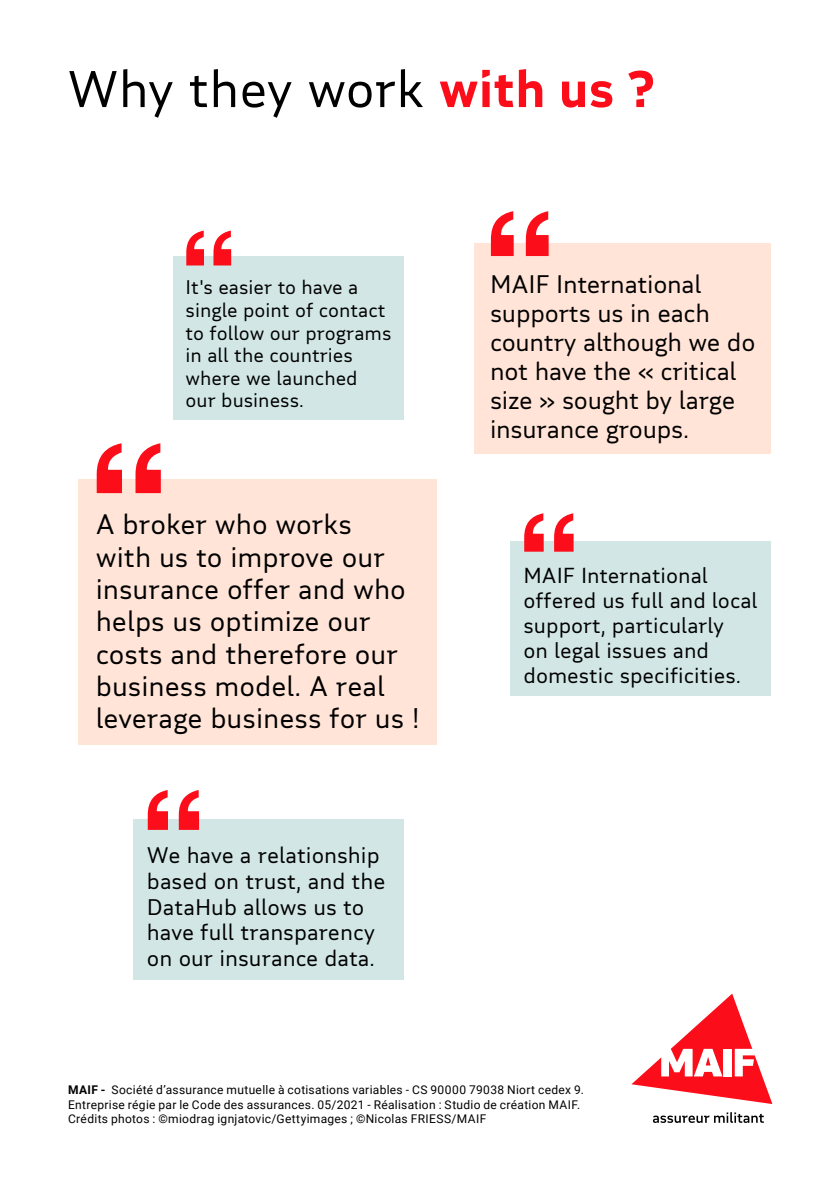
<style>
.page{position:relative;width:840px;height:1191px;background:#fff}
.page>*{position:absolute;margin:0;border:0;box-sizing:border-box;transform-origin:0 0}
.t1{font:50px "MAIF";color:#000}
.t2{font:26.8px/32.2px "MAIF";color:#000}
.t3{font:24.2px/29px "MAIF";letter-spacing:-.01em;color:#000}
.t4{font:21.6px/25.8px "MAIF";color:#000}
.t5{font:20.6px/24.8px "MAIF";color:#000}
.t6{font:18.8px/22.6px "MAIF";color:#000}
.t7{font:12px/14.4px "Roboto";letter-spacing:.025em;color:#000}
.s1{font-weight:700;color:#fc0d1a}
.s2{font-weight:700}
</style>
<div class="page">
<svg style="left:631px;top:993px;width:141px;height:111px"></svg>
<svg style="left:653px;top:1112px;width:110px;height:11px"></svg>
<div style="left:79px;top:479px;width:358px;height:266px;background:#ffe4d7"></div>
<svg style="left:97px;top:443px;width:64px;height:50px"></svg>
<div style="left:474px;top:244px;width:296px;height:210px;background:#ffe4d7"></div>
<svg style="left:490px;top:211px;width:58px;height:45px"></svg>
<div style="left:174px;top:256px;width:230px;height:163px;background:#d2e6e6"></div>
<svg style="left:186px;top:231px;width:45px;height:34px"></svg>
<div style="left:510px;top:541px;width:260px;height:155px;background:#d2e6e6"></div>
<svg style="left:524px;top:513px;width:49px;height:38px"></svg>
<div style="left:133px;top:819px;width:271px;height:160px;background:#d2e6e6"></div>
<svg style="left:148px;top:790px;width:51px;height:40px"></svg>
<h1 class="t1" style="left:67px;top:58px;width:588px">Why they work <span class="s1">with us ?</span></h1>
<h3 class="t6" style="left:185px;top:276px;width:207px">It's easier to have a single point of contact to follow our programs in all the countries where we launched our business.</h3>
<h2 class="t2" style="left:96px;top:508px;width:325px">A broker who works<br>with us to improve our insurance offer and who helps us optimize our costs and therefore our business model. A real leverage business for us !</h2>
<h3 class="t4" style="left:147px;top:842px;width:240px">We have a relationship based on trust, and the<br>DataHub allows us to have full transparency on our insurance data.</h3>
<h3 class="t3" style="left:490px;top:269px;width:267px">MAIF International supports us in each country although we do not have the « critical size » sought by large insurance groups.</h3>
<h3 class="t5" style="left:523px;top:563px;width:236px">MAIF International offered us full and local support, particularly<br>on legal issues and domestic specificities.</h3>
<p class="t7" style="left:68px;top:1082px;width:517px"><span class="s2">MAIF -</span> Société d’assurance mutuelle à cotisations variables - CS 90000 79038 Niort cedex 9.<br>Entreprise régie par le Code des assurances. 05/2021 - Réalisation : Studio de création MAIF.<br>Crédits photos : ©miodrag ignjatovic/Gettyimages ; ©Nicolas FRIESS/MAIF</p>
</div>
